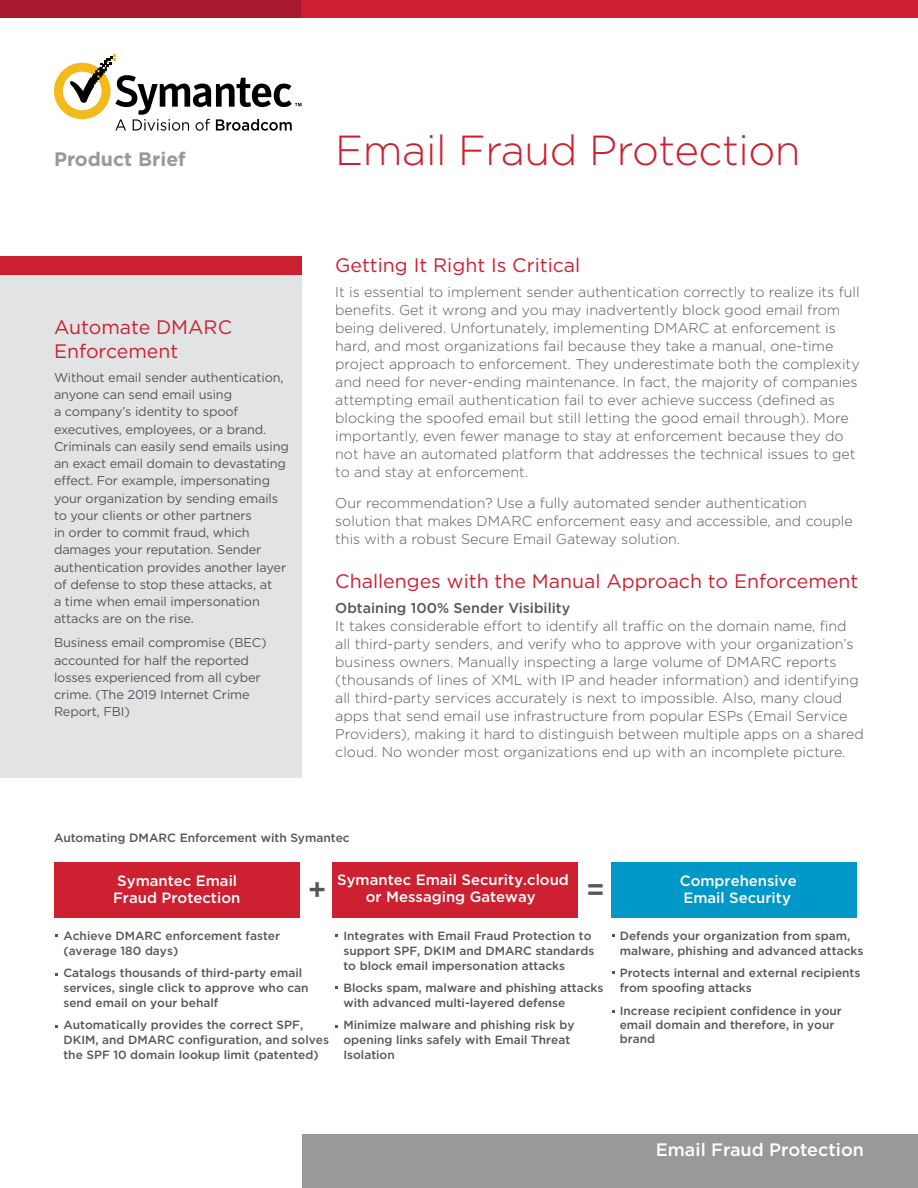
<style>
.page{position:relative;width:918px;height:1188px;background:#fff}
.page>*{position:absolute;margin:0;border:0;box-sizing:border-box;transform-origin:0 0}
.Cover_Main_Title{font:300 42px "Gotham";letter-spacing:-.01em;color:#cc2031}
.t1{font:500 29.7px "Gotham";color:#54565a}
.Body_Head{font:19.5px/23.4px "Gotham";color:#cc2031}
.t2{font:700 19.5px "Gotham";color:#97999b}
.t3{font:500 18px "Gotham";color:#fff}
.t4{font:500 14.85px/16.4px "Gotham";color:#fff}
.Body_Text{font:300 14.25px/18px "Gotham";color:#53565a}
.Body_Subhead_Medium{font:500 14.25px "Gotham";color:#53565a}
.Side_Bar_Body_Sub_Bu{font:12.75px/17.2px "Gotham";letter-spacing:-.01em;color:#53565a}
.Figure_Caption{font:500 12px "Gotham";color:#53565a}
.t5{font:500 11.85px/14.9px "Gotham";color:#54565a}
</style>
<div class="page">
<div style="left:302px;top:1134px;width:616px;height:54px;background:#97999b"></div>
<svg style="left:54px;top:54px;width:248px;height:77px"></svg>
<div style="left:0;top:0;width:707px;height:18px;background:#a6192e"></div>
<div style="left:302px;top:0;width:616px;height:18px;background:#cc2031"></div>
<div style="left:0;top:256px;width:302px;height:522px;background:#e2e3e4"></div>
<div style="left:0;top:256px;width:302px;height:19px;background:#cc2031"></div>
<div style="left:54px;top:863px;width:246px;height:55px;background:#cd2031"></div>
<div style="left:333px;top:863px;width:245px;height:55px;background:#cd2031"></div>
<div style="left:611px;top:863px;width:246px;height:55px;background:#0098c7"></div>
<h3 class="t2" style="left:54px;top:146px;width:133px">Product Brief</h3>
<p class="Body_Head" style="left:54px;top:315px;width:180px">Automate DMARC<br>Enforcement</p>
<p class="Side_Bar_Body_Sub_Bu" style="left:54px;top:368px;width:236px">Without email sender authentication, anyone can send email using<br>a company’s identity to spoof executives, employees, or a brand.<br>Criminals can easily send emails using an exact email domain to devastating effect. For example, impersonating your organization by sending emails to your clients or other partners<br>in order to commit fraud, which damages your reputation. Sender authentication provides another layer of defense to stop these attacks, at<br>a time when email impersonation attacks are on the rise.</p>
<p class="Side_Bar_Body_Sub_Bu" style="left:54px;top:634px;width:214px">Business email compromise (BEC) accounted for half the reported losses experienced from all cyber crime. (The 2019 Internet Crime<br>Report, FBI)</p>
<p class="Cover_Main_Title" style="left:335px;top:124px;width:467px">Email Fraud Protection</p>
<p class="Body_Head" style="left:335px;top:253px;width:247px">Getting It Right Is Critical</p>
<p class="Body_Text" style="left:335px;top:282px;width:526px">It is essential to implement sender authentication correctly to realize its full benefits. Get it wrong and you may inadvertently block good email from being delivered. Unfortunately, implementing DMARC at enforcement is hard, and most organizations fail because they take a manual, one-time project approach to enforcement. They underestimate both the complexity and need for never-ending maintenance. In fact, the majority of companies attempting email authentication fail to ever achieve success (defined as blocking the spoofed email but still letting the good email through). More importantly, even fewer manage to stay at enforcement because they do not have an automated platform that addresses the technical issues to get to and stay at enforcement.</p>
<p class="Body_Text" style="left:335px;top:494px;width:519px">Our recommendation? Use a fully automated sender authentication solution that makes DMARC enforcement easy and accessible, and couple this with a robust Secure Email Gateway solution.</p>
<p class="Body_Head" style="left:335px;top:569px;width:525px">Challenges with the Manual Approach to Enforcement</p>
<p class="Body_Subhead_Medium" style="left:335px;top:598px;width:236px">Obtaining 100% Sender Visibility</p>
<p class="Body_Text" style="left:335px;top:616px;width:530px">It takes considerable effort to identify all traffic on the domain name, find all third-party senders, and verify who to approve with your organization’s business owners. Manually inspecting a large volume of DMARC reports (thousands of lines of XML with IP and header information) and identifying all third-party services accurately is next to impossible. Also, many cloud apps that send email use infrastructure from popular ESPs (Email Service Providers), making it hard to distinguish between multiple apps on a shared cloud. No wonder most organizations end up with an incomplete picture.</p>
<p class="Figure_Caption" style="left:54px;top:830px;width:297px">Automating DMARC Enforcement with Symantec</p>
<p class="t4" style="left:113px;top:873px;width:129px">Symantec Email<br>Fraud Protection</p>
<p class="t4" style="left:337px;top:872px;width:233px;text-align:center">Symantec Email Security.cloud or Messaging Gateway</p>
<p class="t4" style="left:680px;top:873px;width:119px">Comprehensive</p>
<p class="t1" style="left:308px;top:870px;width:20px">+</p>
<p class="t1" style="left:586px;top:870px;width:20px">=</p>
<p class="t4" style="left:683px;top:889px;width:109px">Email Security</p>
<p class="t5" style="left:63px;top:928px;width:218px">Achieve DMARC enforcement faster (average 180 days)</p>
<p class="t5" style="left:63px;top:966px;width:247px">Catalogs thousands of third-party email services, single click to approve who can send email on your behalf</p>
<p class="t5" style="left:63px;top:1018px;width:267px">Automatically provides the correct SPF,<br>DKIM, and DMARC configuration, and solves the SPF 10 domain lookup limit (patented)</p>
<p class="t5" style="left:343px;top:928px;width:252px">Integrates with Email Fraud Protection to support SPF, DKIM and DMARC standards to block email impersonation attacks</p>
<p class="t5" style="left:343px;top:981px;width:261px">Blocks spam, malware and phishing attacks with advanced multi-layered defense</p>
<p class="t5" style="left:343px;top:1018px;width:233px">Minimize malware and phishing risk by opening links safely with Email Threat<br>Isolation</p>
<p class="t5" style="left:620px;top:928px;width:245px">Defends your organization from spam, malware, phishing and advanced attacks</p>
<p class="t5" style="left:620px;top:966px;width:242px">Protects internal and external recipients from spoofing attacks</p>
<p class="t5" style="left:620px;top:1003px;width:224px;line-height:14.2px">Increase recipient confidence in your email domain and therefore, in your brand</p>
<p class="t3" style="left:656px;top:1138px;width:210px">Email Fraud Protection</p>
</div>
